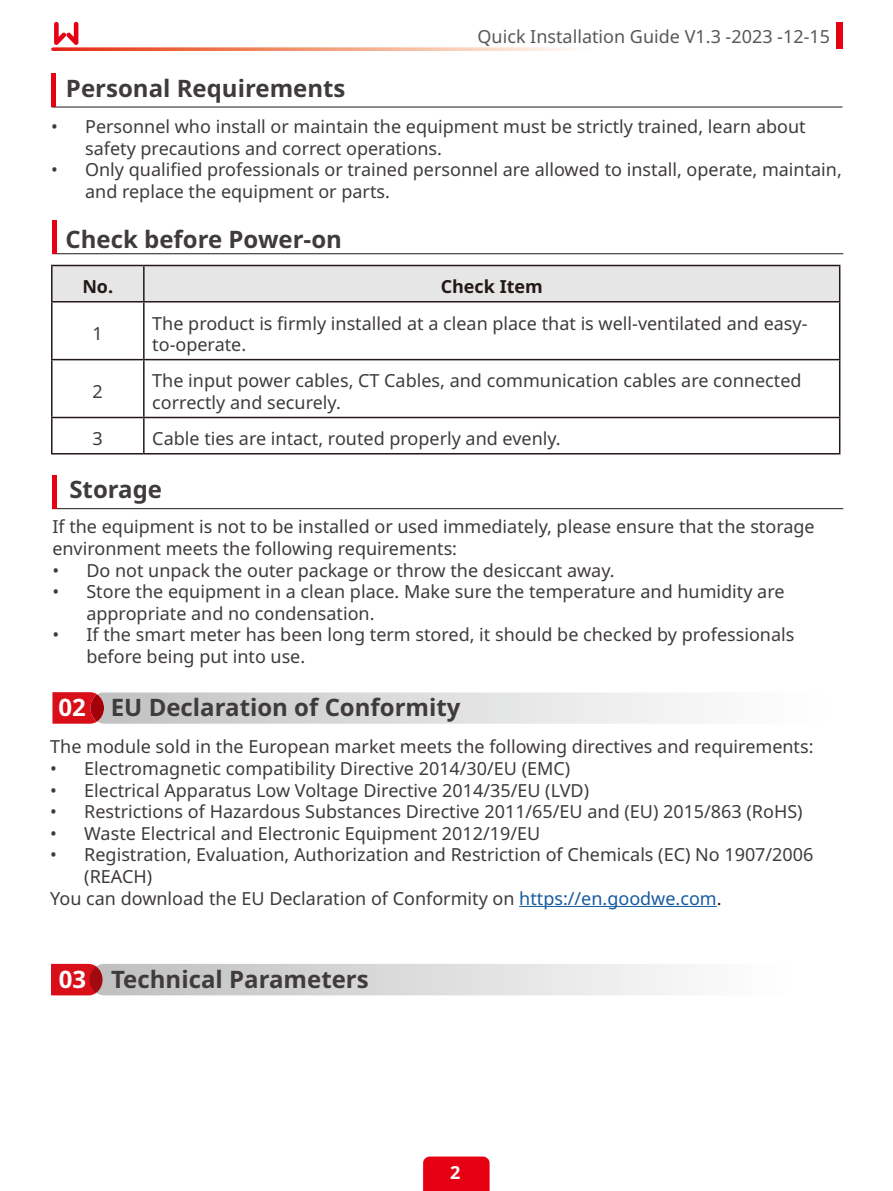
<style>
.page{position:relative;width:893px;height:1191px;background:#fff}
.page>*{position:absolute;margin:0;border:0;box-sizing:border-box;transform-origin:0 0}
.t1{font:700 24px "Noto Sans";color:#3f3b3a}
.t2{font:18px/21.6px "Noto Sans";color:#3f3b3a}
.t3{font:18px "Noto Sans";color:#595857}
.t4{font:700 18px "Noto Sans";color:#231916}
.t5{font:700 18px "Noto Sans";color:#fff}
.s1{color:#fff}
.s2{color:#165a9f}
.s3{color:#231916}
</style>
<div class="page">
<div style="left:423px;top:1156px;width:67px;height:35px;background:#e60013"></div>
<div style="left:836px;top:22px;width:7px;height:27px;background:#e60013"></div>
<svg style="left:53px;top:47px;width:517px;height:4px;background:#f39f86"></svg>
<svg style="left:54px;top:22px;width:24px;height:23px"></svg>
<hr style="left:52px;top:508px;width:791px;height:1px;background:#231916">
<div style="left:52px;top:475px;width:5px;height:34px;background:#e60013"></div>
<hr style="left:519px;top:906px;width:198px;height:1px;background:#165a9f">
<hr style="left:52px;top:253px;width:791px;height:1px;background:#231916">
<div style="left:52px;top:220px;width:5px;height:34px;background:#e60013"></div>
<div style="left:53px;top:266px;width:786px;height:35px;background:#e6e6e7"></div>
<hr style="left:51px;top:265px;width:93px;height:1px;background:#231916">
<hr style="left:51px;top:266px;width:2px;height:35px;background:#231916">
<hr style="left:144px;top:265px;width:696px;height:1px;background:#231916">
<hr style="left:839px;top:266px;width:1px;height:35px;background:#231916">
<hr style="left:51px;top:302px;width:2px;height:57px;background:#231916">
<hr style="left:143px;top:302px;width:2px;height:57px;background:#231916">
<hr style="left:839px;top:302px;width:1px;height:57px;background:#231916">
<hr style="left:51px;top:359px;width:93px;height:1px;background:#231916">
<hr style="left:51px;top:360px;width:2px;height:57px;background:#231916">
<hr style="left:144px;top:359px;width:696px;height:1px;background:#231916">
<hr style="left:143px;top:360px;width:2px;height:57px;background:#231916">
<hr style="left:839px;top:360px;width:1px;height:57px;background:#231916">
<hr style="left:51px;top:417px;width:93px;height:1px;background:#231916">
<hr style="left:51px;top:418px;width:2px;height:35px;background:#231916">
<hr style="left:144px;top:417px;width:696px;height:1px;background:#231916">
<hr style="left:143px;top:418px;width:2px;height:35px;background:#231916">
<hr style="left:839px;top:418px;width:1px;height:35px;background:#231916">
<hr style="left:51px;top:453px;width:93px;height:1px;background:#231916">
<hr style="left:144px;top:453px;width:696px;height:1px;background:#231916">
<hr style="left:143px;top:266px;width:2px;height:35px;background:#231916">
<hr style="left:51px;top:301px;width:93px;height:1px;background:#231916">
<hr style="left:144px;top:301px;width:696px;height:1px;background:#231916">
<svg style="left:51px;top:964px;width:623px;height:31px;background:#d8c9ca"></svg>
<svg style="left:52px;top:692px;width:633px;height:31px;background:#dacccd"></svg>
<hr style="left:52px;top:106px;width:790px;height:2px;background:#231916">
<hr style="left:52px;top:73px;width:4px;height:34px;background:#e60013">
<h1 class="t1" style="left:66px;top:71px;width:281px">Personal Requirements</h1>
<p class="t3" style="left:477px;top:23px;width:354px">Quick Installation Guide V1.3 -2023 -12-15</p>
<p class="t2" style="left:85px;top:116px;width:722px;text-indent:-34px">• Personnel who install or maintain the equipment must be strictly trained, learn about safety precautions and correct operations.</p>
<p class="t2" style="left:85px;top:159px;width:758px;text-indent:-34px">• Only qualified professionals or trained personnel are allowed to install, operate, maintain, and replace the equipment or parts.</p>
<h1 class="t1" style="left:65px;top:222px;width:278px">Check before Power-on</h1>
<p class="t4" style="left:82px;top:274px;width:32px">No.</p>
<p class="t4" style="left:441px;top:274px;width:104px">Check Item</p>
<p class="t2" style="left:93px;top:323px;width:12px">1</p>
<p class="t2" style="left:152px;top:312px;width:657px">The product is firmly installed at a clean place that is well-ventilated and easy&shy;to-operate.</p>
<p class="t2" style="left:93px;top:381px;width:12px">2</p>
<p class="t2" style="left:152px;top:370px;width:651px">The input power cables, CT Cables, and communication cables are connected correctly and securely.</p>
<p class="t2" style="left:93px;top:428px;width:12px">3</p>
<p class="t2" style="left:152px;top:428px;width:410px">Cable ties are intact, routed properly and evenly.</p>
<h1 class="t1" style="left:69px;top:473px;width:94px">Storage</h1>
<p class="t2" style="left:52px;top:516px;width:764px">If the equipment is not to be installed or used immediately, please ensure that the storage environment meets the following requirements:</p>
<p class="t2" style="left:52px;top:559px;width:564px">• Do not unpack the outer package or throw the desiccant away.</p>
<p class="t2" style="left:86px;top:581px;width:700px;text-indent:-34px">• Store the equipment in a clean place. Make sure the temperature and humidity are appropriate and no condensation.</p>
<p class="t2" style="left:86px;top:624px;width:710px;text-indent:-34px">• If the smart meter has been long term stored, it should be checked by professionals before being put into use.</p>
<h1 class="t1" style="left:58px;top:690px;width:404px"><span class="s1">02</span> EU Declaration of Conformity</h1>
<p class="t2" style="left:50px;top:736px;width:765px">The module sold in the European market meets the following directives and requirements:</p>
<p class="t2" style="left:50px;top:758px;width:521px">• Electromagnetic compatibility Directive 2014/30/EU (EMC)</p>
<p class="t2" style="left:50px;top:779px;width:540px">• Electrical Apparatus Low Voltage Directive 2014/35/EU (LVD)</p>
<p class="t2" style="left:50px;top:801px;width:754px">• Restrictions of Hazardous Substances Directive 2011/65/EU and (EU) 2015/863 (RoHS)</p>
<p class="t2" style="left:50px;top:823px;width:492px">• Waste Electrical and Electronic Equipment 2012/19/EU</p>
<p class="t2" style="left:50px;top:844px;width:765px">• Registration, Evaluation, Authorization and Restriction of Chemicals (EC) No 1907/2006</p>
<p class="t2" style="left:84px;top:866px;width:69px">(REACH)</p>
<p class="t2" style="left:50px;top:887px;width:673px">You can download the EU Declaration of Conformity on <span class="s2">https://en.goodwe.com</span><span class="s3">.</span></p>
<h1 class="t1" style="left:59px;top:962px;width:312px"><span class="s1">03</span> Technical Parameters</h1>
<p class="t5" style="left:450px;top:1159px;width:12px">2</p>
</div>
